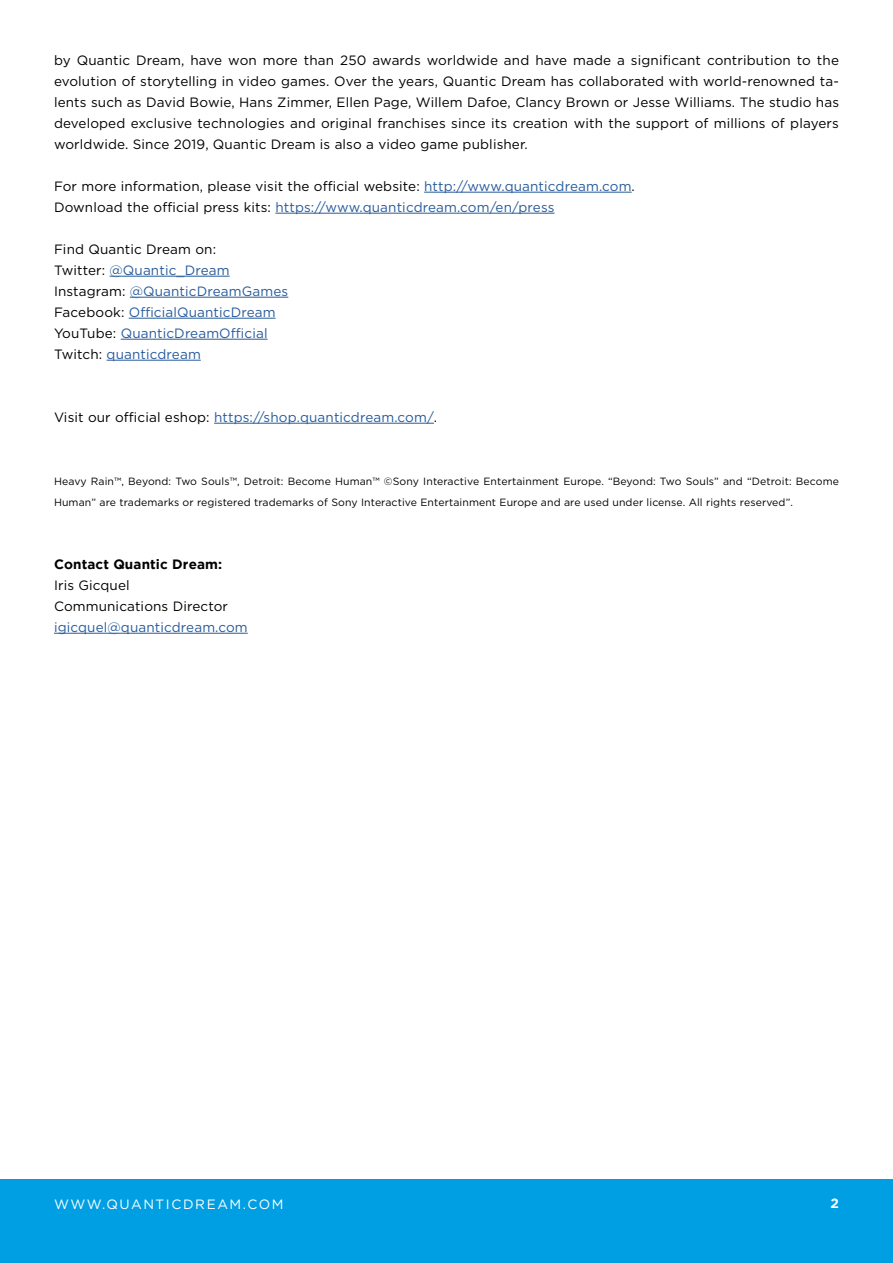
<style>
.page{position:relative;width:893px;height:1263px;background:#fff}
.page>*{position:absolute;margin:0;border:0;box-sizing:border-box;transform-origin:0 0}
.t1{font:13.5px/21px "Gotham";letter-spacing:.01em;color:#000}
.t2{font:13.5px/21px "Gotham";letter-spacing:.01em;color:#275b9b}
.t3{font:13.5px "Gotham";letter-spacing:.12em;color:#fff}
.t4{font:700 13.5px "Gotham";letter-spacing:.01em;color:#000}
.t5{font:700 13.5px "Gotham";color:#fff}
.t6{font:10.5px/21px "Gotham";letter-spacing:.01em;color:#000}
.s1{color:#275b9b}
.s2{color:#000}
</style>
<div class="page">
<div style="left:0;top:1179px;width:893px;height:84px;background:#009fe3"></div>
<hr style="left:424px;top:192px;width:208px;height:1px;background:#275b9b">
<hr style="left:275px;top:213px;width:279px;height:1px;background:#275b9b">
<hr style="left:110px;top:276px;width:120px;height:1px;background:#275b9b">
<hr style="left:130px;top:297px;width:158px;height:1px;background:#275b9b">
<hr style="left:129px;top:318px;width:147px;height:1px;background:#275b9b">
<hr style="left:121px;top:339px;width:147px;height:1px;background:#275b9b">
<hr style="left:107px;top:360px;width:94px;height:1px;background:#275b9b">
<hr style="left:214px;top:423px;width:220px;height:1px;background:#275b9b">
<hr style="left:54px;top:633px;width:194px;height:1px;background:#275b9b">
<p class="t1" style="left:54px;top:49px;width:787px;text-align:justify">by Quantic Dream, have won more than 250 awards worldwide and have made a significant contribution to the evolution of storytelling in video games. Over the years, Quantic Dream has collaborated with world-renowned ta&shy;lents such as David Bowie, Hans Zimmer, Ellen Page, Willem Dafoe, Clancy Brown or Jesse Williams. The studio has developed exclusive technologies and original franchises since its creation with the support of millions of players worldwide. Since 2019, Quantic Dream is also a video game publisher.</p>
<p class="t1" style="left:54px;top:175px;width:582px">For more information, please visit the official website: <span class="s1">http://www.quanticdream.com</span>.<br>Download the official press kits: <span class="s1">https://www.quanticdream.com/en/press</span></p>
<p class="t2" style="left:54px;top:238px;width:236px"><span class="s2">Find Quantic Dream on:<br>Twitter:</span> @Quantic_Dream<br><span class="s2">Instagram:</span> @QuanticDreamGames<br><span class="s2">Facebook:</span> OfficialQuanticDream<br><span class="s2">YouTube:</span> QuanticDreamOfficial<br><span class="s2">Twitch:</span> quanticdream</p>
<p class="t2" style="left:54px;top:406px;width:385px"><span class="s2">Visit our official eshop:</span> https://shop.quanticdream.com/<span class="s2">.</span></p>
<p class="t6" style="left:54px;top:470px;width:786px">Heavy Rain™, Beyond: Two Souls™, Detroit: Become Human™ ©Sony Interactive Entertainment Europe. “Beyond: Two Souls” and “Detroit: Become<br>Human” are trademarks or registered trademarks of Sony Interactive Entertainment Europe and are used under license. All rights reserved”.</p>
<p class="t4" style="left:54px;top:556px;width:170px">Contact Quantic Dream:</p>
<p class="t1" style="left:54px;top:574px;width:176px">Iris Gicquel<br>Communications Director</p>
<p class="t2" style="left:54px;top:616px;width:195px">igicquel@quanticdream.com</p>
<p class="t3" style="left:54px;top:1195px;width:231px">WWW.QUANTICDREAM.COM</p>
<p class="t5" style="left:831px;top:1195px;width:10px">2</p>
</div>
